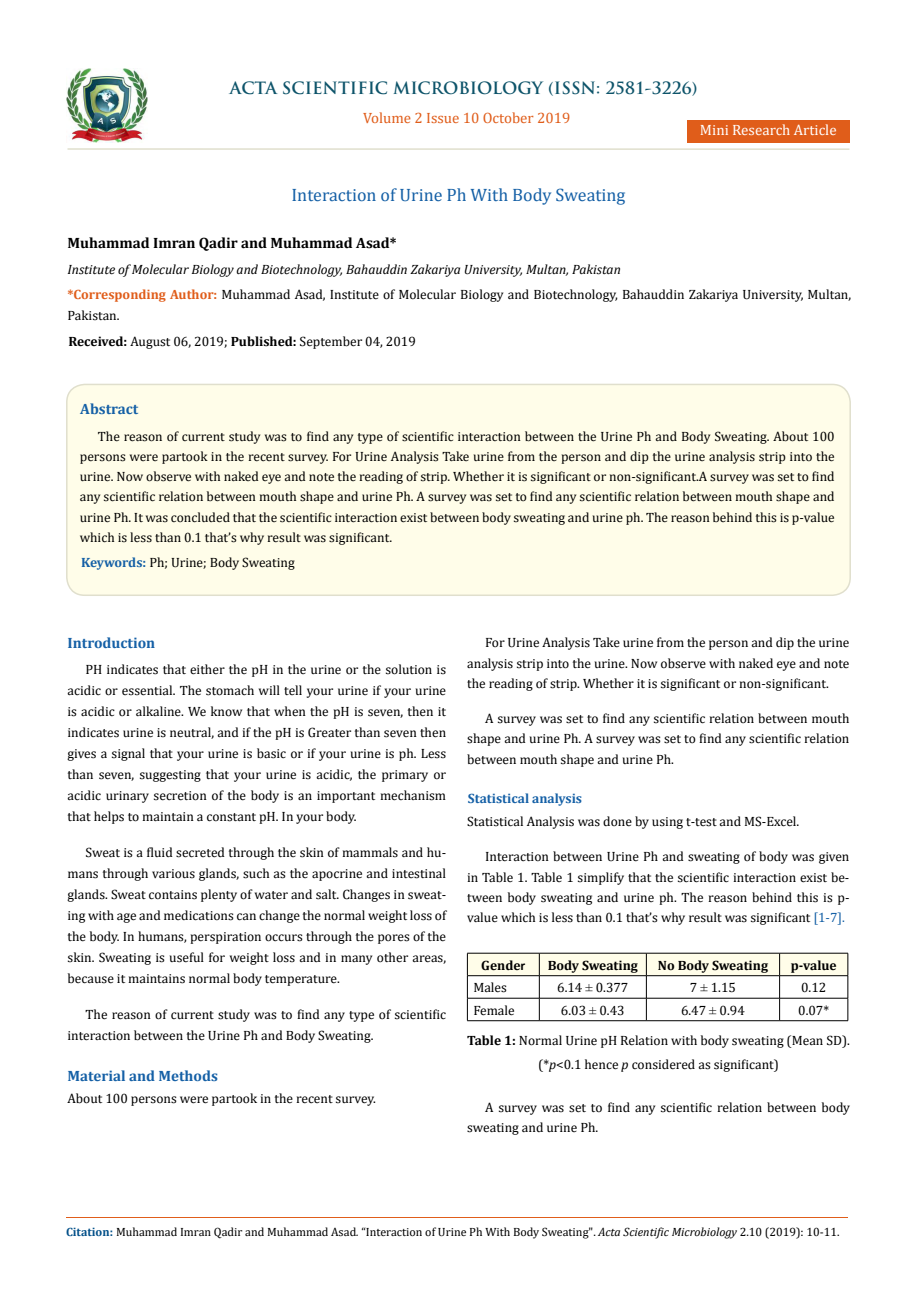
<style>
.page{position:relative;width:917px;height:1316px;background:#fff}
.page>*{position:absolute;margin:0;border:0;box-sizing:border-box;transform-origin:0 0}
.t1{font:18px "Cambria";color:#1560a6}
.t2{font:700 16.5px "Trajan Pro";color:#0e546a}
.t3{font:700 15px "Cambria";color:#1560a6}
.t4{font:700 15px "Cambria";color:#000}
.t5{font:15px "Cambria";color:#e05d1a}
.t6{font:15px "Cambria";color:#fff}
.t7{font:13.5px/21px "Cambria";color:#000;text-align:justify}
.t8{font:700 13.5px "Cambria";color:#000}
.t9{font:700 13.5px "Cambria";color:#1560a6}
.t10{font:12px "Cambria";color:#000}
.s1{font-style:italic}
.s2{font-weight:700;color:#e05d1a}
.s3{font-weight:700}
.s4{font-weight:700;color:#1560a6}
.s5{color:#1560a6}
.s6{font-family:"Calibri"}
.s7{font-family:"Times New Roman"}
.s8{font-weight:700;color:#035089}
</style>
<div class="page">
<img style="left:67px;top:68px;width:80px;height:74px">
<div style="left:687px;top:120px;width:162px;height:22px;background:#e05d1a"></div>
<div style="left:67px;top:384px;width:783px;height:211px;background:#fffde9;border-radius:18px"></div>
<div style="left:66px;top:384px;width:784px;height:212px;border:2px solid #e0dfcd;border-radius:18px"></div>
<svg style="left:467px;top:953px;width:381px;height:67px"></svg>
<hr style="left:467px;top:1020px;width:72px;height:1px;background:#000">
<hr style="left:539px;top:1020px;width:107px;height:1px;background:#000">
<hr style="left:646px;top:1020px;width:133px;height:1px;background:#000">
<hr style="left:779px;top:1020px;width:69px;height:1px;background:#000">
<hr style="left:66px;top:1217px;width:781px;height:1px;background:#e05d1a">
<hr style="left:67px;top:148px;width:782px;height:2px;background:#e0dfcd">
<p class="t2" style="left:230px;top:77px;width:469px">ACTA SCIENTIFIC MICROBIOLOGY (ISSN: 2581-3226)</p>
<p class="t5" style="left:363px;top:109px;width:209px">Volume 2 Issue 10 October 2019</p>
<p class="t6" style="left:700px;top:121px;width:138px">Mini Research Article</p>
<h1 class="t1" style="left:291px;top:184px;width:335px">Interaction of Urine Ph With Body Sweating</h1>
<p class="t4" style="left:67px;top:232px;width:330px">Muhammad Imran Qadir and Muhammad Asad*</p>
<p class="t7" style="left:67px;top:257px;width:785px;line-height:24.5px"><span class="s1">Institute of Molecular Biology and Biotechnology, Bahauddin Zakariya University, Multan, Pakistan<br></span><span class="s2">*Corresponding Author:</span> Muhammad Asad, Institute of Molecular Biology and Biotechnology, Bahauddin Zakariya University, Multan,</p>
<p class="t7" style="left:67px;top:304px;width:54px">Pakistan.</p>
<p class="t7" style="left:68px;top:331px;width:349px"><span class="s3">Received:</span> August 06, 2019; <span class="s3">Published:</span> September 04, 2019</p>
<p class="t3" style="left:80px;top:398px;width:60px">Abstract</p>
<p class="t7" style="left:80px;top:426px;width:756px;line-height:20.2px;text-indent:18px">The reason of current study was to find any type of scientific interaction between the Urine Ph and Body Sweating. About 100 persons were partook in the recent survey. For Urine Analysis Take urine from the person and dip the urine analysis strip into the urine. Now observe with naked eye and note the reading of strip. Whether it is significant or non-significant.A survey was set to find any scientific relation between mouth shape and urine Ph. A survey was set to find any scientific relation between mouth shape and urine Ph. It was concluded that the scientific interaction exist between body sweating and urine ph. The reason behind this is p-value which is less than 0.1 that’s why result was significant.</p>
<p class="t7" style="left:81px;top:552px;width:215px"><span class="s4">Keywords:</span> Ph; Urine; Body Sweating</p>
<p class="t3" style="left:68px;top:632px;width:89px">Introduction</p>
<p class="t7" style="left:68px;top:658px;width:380px;text-indent:18px">PH indicates that either the pH in the urine or the solution is acidic or essential. The stomach will tell your urine if your urine is acidic or alkaline. We know that when the pH is seven, then it indicates urine is neutral, and if the pH is Greater than seven then gives a signal that your urine is basic or if your urine is ph. Less than seven, suggesting that your urine is acidic, the primary or acidic urinary secretion of the body is an important mechanism that helps to maintain a constant pH. In your body.</p>
<p class="t7" style="left:68px;top:841px;width:380px;text-indent:18px">Sweat is a fluid secreted through the skin of mammals and hu&shy;mans through various glands, such as the apocrine and intestinal glands. Sweat contains plenty of water and salt. Changes in sweat&shy;ing with age and medications can change the normal weight loss of the body. In humans, perspiration occurs through the pores of the skin. Sweating is useful for weight loss and in many other areas, because it maintains normal body temperature.</p>
<p class="t7" style="left:68px;top:1003px;width:380px;text-indent:18px">The reason of current study was to find any type of scientific interaction between the Urine Ph and Body Sweating.</p>
<p class="t3" style="left:68px;top:1065px;width:152px">Material and Methods</p>
<p class="t7" style="left:68px;top:1087px;width:310px">About 100 persons were partook in the recent survey.</p>
<p class="t7" style="left:467px;top:632px;width:384px;line-height:20.2px;text-indent:18px">For Urine Analysis Take urine from the person and dip the urine analysis strip into the urine. Now observe with naked eye and note the reading of strip. Whether it is significant or non-significant.</p>
<p class="t7" style="left:467px;top:708px;width:384px;line-height:20.2px;text-indent:18px">A survey was set to find any scientific relation between mouth shape and urine Ph. A survey was set to find any scientific relation between mouth shape and urine Ph.</p>
<p class="t9" style="left:468px;top:789px;width:116px">Statistical analysis</p>
<p class="t7" style="left:467px;top:811px;width:334px">Statistical Analysis was done by using t-test and MS-Excel.</p>
<p class="t7" style="left:467px;top:846px;width:384px;line-height:20.2px;text-indent:18px">Interaction between Urine Ph and sweating of body was given in Table 1. Table 1 simplify that the scientific interaction exist be&shy;tween body sweating and urine ph. The reason behind this is p&shy;value which is less than 0.1 that’s why result was significant <span class="s5">[1-7].</span></p>
<p class="t8" style="left:481px;top:955px;width:46px">Gende<span class="s6">r</span></p>
<p class="t8" style="left:547px;top:955px;width:92px">Body Sweating</p>
<p class="t8" style="left:658px;top:955px;width:112px">No Body Sweating</p>
<p class="t8" style="left:790px;top:955px;width:48px">p-value</p>
<p class="t7" style="left:473px;top:977px;width:35px">Males</p>
<p class="t7" style="left:557px;top:977px;width:73px">6.14 <span class="s7">±</span> 0.377</p>
<p class="t7" style="left:690px;top:977px;width:48px">7 <span class="s7">±</span> 1.15</p>
<p class="t7" style="left:801px;top:977px;width:27px">0.12</p>
<p class="t7" style="left:473px;top:999px;width:43px">Female</p>
<p class="t7" style="left:561px;top:999px;width:65px">6.03 <span class="s7">±</span> 0.43</p>
<p class="t7" style="left:681px;top:999px;width:65px">6.47 <span class="s7">±</span> 0.94</p>
<p class="t7" style="left:798px;top:999px;width:32px">0.07*</p>
<p class="t7" style="left:467px;top:1028px;width:384px;line-height:24px;text-align:center"><span class="s3">Table 1:</span> Normal Urine pH Relation with body sweating (Mean SD). (*<span class="s1">p</span>&lt;0.1 hence <span class="s1">p</span> considered as significant)</p>
<p class="t7" style="left:467px;top:1096px;width:384px;line-height:20.2px;text-indent:18px">A survey was set to find any scientific relation between body sweating and urine Ph.</p>
<p class="t10" style="left:66px;top:1225px;width:775px"><span class="s8">Citation:</span> Muhammad Imran Qadir and Muhammad Asad<span class="s1">.</span> “Interaction of Urine Ph With Body Sweating". <span class="s1">Acta Scientific Microbiology</span> 2.10 (2019): 10-11.</p>
</div>
